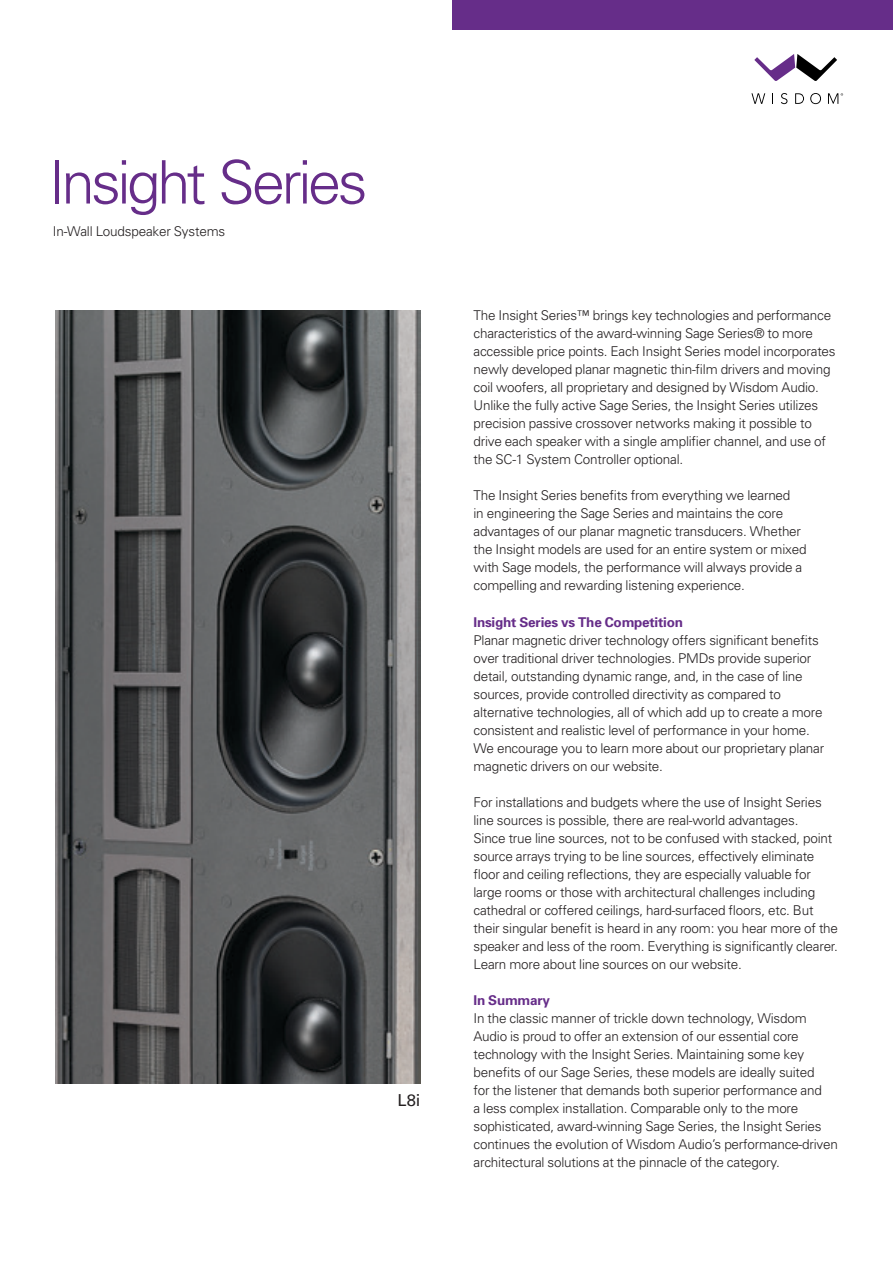
<style>
.page{position:relative;width:893px;height:1263px;background:#fff}
.page>*{position:absolute;margin:0;border:0;box-sizing:border-box;transform-origin:0 0}
.t1{font:300 60px "Univers";letter-spacing:-.06em;color:#662d89}
.t2{font:16.5px "Univers";color:#231f20}
.Text_Front{font:300 13.5px/18px "Univers";letter-spacing:-.015em;color:#231f20}
.Sub_Head_Front{font:700 13.5px "Univers";letter-spacing:-.015em;color:#662d89}
</style>
<div class="page">
<div style="left:453px;top:0;width:440px;height:29px;background:#662d89"></div>
<svg style="left:751px;top:93px;width:14px;height:11px"></svg>
<svg style="left:781px;top:93px;width:6px;height:11px"></svg>
<svg style="left:795px;top:93px;width:9px;height:11px"></svg>
<svg style="left:810px;top:93px;width:11px;height:11px"></svg>
<svg style="left:754px;top:54px;width:83px;height:27px"></svg>
<svg style="left:828px;top:93px;width:15px;height:11px"></svg>
<img style="left:56px;top:310px;width:365px;height:774px">
<p class="t1" style="left:48px;top:146px;width:321px">Insight Series</p>
<p class="Text_Front" style="left:53px;top:222px;width:174px">In-Wall Loudspeaker Systems</p>
<p class="t2" style="left:398px;top:1091px;width:24px">L8i</p>
<p class="Text_Front" style="left:473px;top:307px;width:364px">The Insight Series™ brings key technologies and performance characteristics of the award-winning Sage Series® to more accessible price points. Each Insight Series model incorporates newly developed planar magnetic thin-film drivers and moving coil woofers, all proprietary and designed by Wisdom Audio.<br>Unlike the fully active Sage Series, the Insight Series utilizes precision passive crossover networks making it possible to drive each speaker with a single amplifier channel, and use of the SC-1 System Controller optional.</p>
<p class="Text_Front" style="left:473px;top:487px;width:334px">The Insight Series benefits from everything we learned<br>in engineering the Sage Series and maintains the core advantages of our planar magnetic transducers. Whether the Insight models are used for an entire system or mixed with Sage models, the performance will always provide a compelling and rewarding listening experience.</p>
<p class="Sub_Head_Front" style="left:473px;top:613px;width:211px">Insight Series vs The Competition</p>
<p class="Text_Front" style="left:473px;top:631px;width:352px">Planar magnetic driver technology offers significant benefits over traditional driver technologies. PMDs provide superior detail, outstanding dynamic range, and, in the case of line sources, provide controlled directivity as compared to alternative technologies, all of which add up to create a more consistent and realistic level of performance in your home.<br>We encourage you to learn more about our proprietary planar magnetic drivers on our website.</p>
<p class="Text_Front" style="left:473px;top:793px;width:366px">For installations and budgets where the use of Insight Series line sources is possible, there are real-world advantages.<br>Since true line sources, not to be confused with stacked, point source arrays trying to be line sources, effectively eliminate floor and ceiling reflections, they are especially valuable for large rooms or those with architectural challenges including cathedral or coffered ceilings, hard-surfaced floors, etc. But their singular benefit is heard in any room: you hear more of the speaker and less of the room. Everything is significantly clearer.<br>Learn more about line sources on our website.</p>
<p class="Sub_Head_Front" style="left:473px;top:991px;width:78px">In Summary</p>
<p class="Text_Front" style="left:473px;top:1009px;width:366px">In the classic manner of trickle down technology, Wisdom Audio is proud to offer an extension of our essential core technology with the Insight Series. Maintaining some key benefits of our Sage Series, these models are ideally suited<br>for the listener that demands both superior performance and<br>a less complex installation. Comparable only to the more sophisticated, award-winning Sage Series, the Insight Series continues the evolution of Wisdom Audio’s performance-driven architectural solutions at the pinnacle of the category.</p>
</div>
